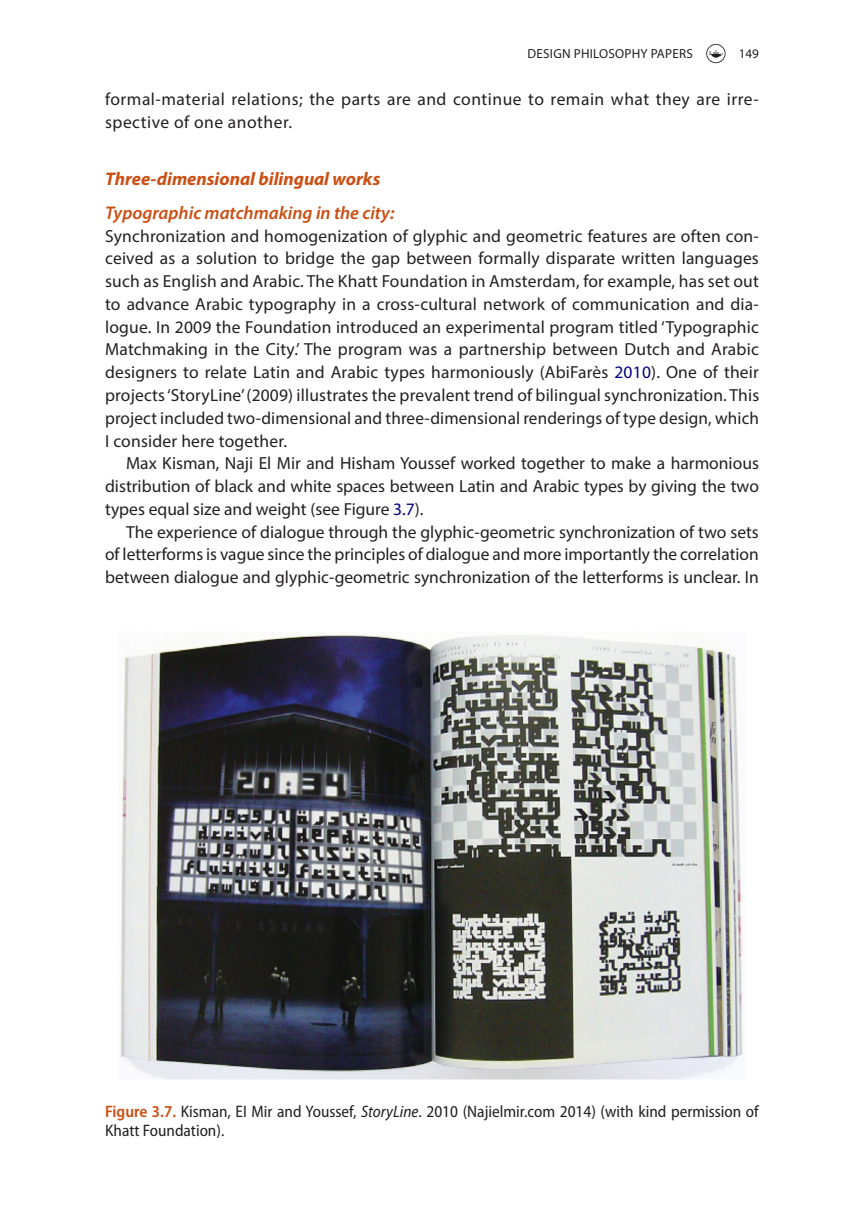
<style>
.page{position:relative;width:864px;height:1231px;background:#fff}
.page>*{position:absolute;margin:0;border:0;box-sizing:border-box;transform-origin:0 0}
.t1{font:italic 600 18.38px "Myriad Pro";color:#cc4e12}
.t2{font:italic 700 18.38px "Myriad Pro";color:#cc4e12}
.t3{font:17.5px/22.8px "Myriad Pro";letter-spacing:.01em;color:#231f20;text-align:justify}
.t4{font:17.5px/22.8px "Myriad Pro";letter-spacing:.03em;color:#231f20}
.t5{font:semi-condensed 16.62px/19.2px "Myriad Pro";color:#231f20}
.t6{font:13.12px "Myriad Pro";letter-spacing:.02em;color:#231f20}
.s1{color:#000080}
.s2{font-weight:600;color:#cc4e12}
.s3{font-style:italic}
</style>
<div class="page">
<svg style="left:706px;top:44px;width:19px;height:19px"></svg>
<img style="left:120px;top:633px;width:623px;height:447px">
<p class="t6" style="left:527px;top:45px;width:62px">Design Philosoph</p>
<p class="t6" style="left:640px;top:45px;width:50px">y Pape rs</p>
<p class="t6" style="left:738px;top:45px;width:22px">149</p>
<p class="t4" style="left:105px;top:87px;width:655px">formal-material relations; the parts are and continue to remain what they are irre&shy;spective of one another.</p>
<p class="t2" style="left:105px;top:166px;width:276px">Three-dimensional bilingual works</p>
<p class="t1" style="left:105px;top:201px;width:291px">Typographic matchmaking in the city:</p>
<p class="t3" style="left:105px;top:224px;width:655px">Synchronization and homogenization of glyphic and geometric features are often con&shy;ceived as a solution to bridge the gap between formally disparate written languages such as English and Arabic. The Khatt Foundation in Amsterdam, for example, has set out to advance Arabic typography in a cross-cultural network of communication and dia&shy;logue. In 2009 the Foundation introduced an experimental program titled ‘Typographic Matchmaking in the City.’ The program was a partnership between Dutch and Arabic designers to relate Latin and Arabic types harmoniously (AbiFarès <span class="s1">2010</span>). One of their projects ‘StoryLine’ (2009) illustrates the prevalent trend of bilingual synchronization. This project included two-dimensional and three-dimensional renderings of type design, which I consider here together.</p>
<p class="t3" style="left:105px;top:451px;width:655px;text-indent:21px">Max Kisman, Naji El Mir and Hisham Youssef worked together to make a harmonious distribution of black and white spaces between Latin and Arabic types by giving the two types equal size and weight (see Figure <span class="s1">3.7</span>).</p>
<p class="t3" style="left:105px;top:520px;width:655px;text-indent:21px">The experience of dialogue through the glyphic-geometric synchronization of two sets of letterforms is vague since the principles of dialogue and more importantly the correlation between dialogue and glyphic-geometric synchronization of the letterforms is unclear. In</p>
<p class="t5" style="left:105px;top:1101px;width:655px"><span class="s2">Figure 3.7.</span> Kisman, EI Mir and Youssef, <span class="s3">StoryLine</span>. 2010 (Najielmir.com 2014) (with kind permission of<br>Khatt Foundation).</p>
</div>
